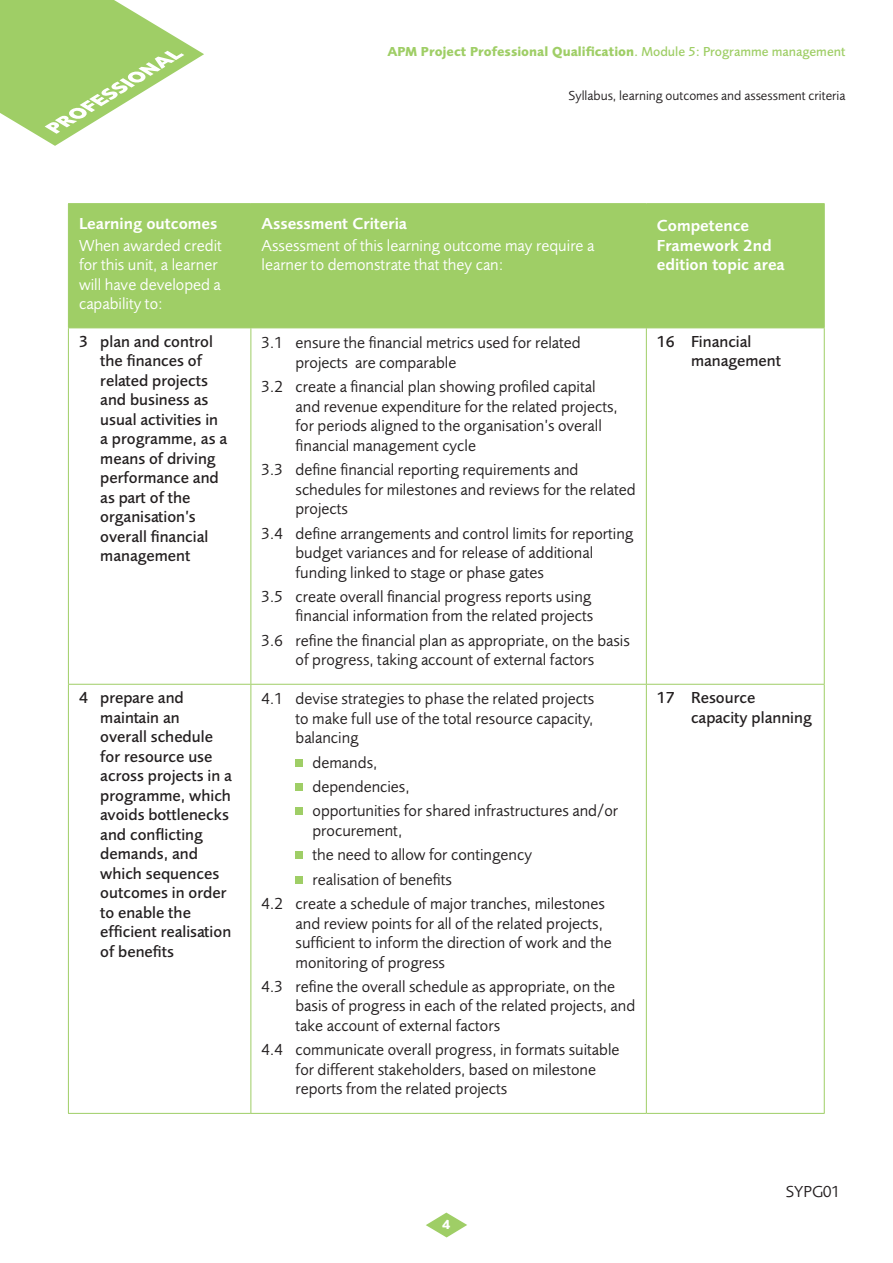
<style>
.page{position:relative;width:893px;height:1263px;background:#fff}
.page>*{position:absolute;margin:0;border:0;box-sizing:border-box;transform-origin:0 0}
.t1{font:16.5px/19.5px "Foundry Sans";color:#231f20}
.t2{font:500 16.5px/19.5px "Foundry Sans";color:#231f20}
.t3{font:16.5px/19.5px "Foundry Sans";color:#fff}
.t4{font:600 16.5px/19.5px "Foundry Sans";color:#fff}
.t5{font:700 13.5px "Foundry Sans";color:#9fce66}
.t6{font:13.5px "Foundry Sans";color:#231f20}
.t7{font:700 13.5px "Foundry Sans";color:#fff}
.s1{font-weight:500}
</style>
<div class="page">
<svg style="left:426px;top:1212px;width:41px;height:25px"></svg>
<svg style="left:0;top:0;width:204px;height:146px"></svg>
<div style="left:69px;top:204px;width:755px;height:123px;background:#9fce66"></div>
<hr style="left:68px;top:328px;width:1px;height:356px;background:#9fce66">
<hr style="left:250px;top:328px;width:1px;height:356px;background:#9fce66">
<hr style="left:646px;top:328px;width:1px;height:356px;background:#9fce66">
<hr style="left:824px;top:328px;width:1px;height:356px;background:#9fce66">
<hr style="left:68px;top:685px;width:1px;height:428px;background:#9fce66">
<hr style="left:68px;top:684px;width:183px;height:1px;background:#9fce66">
<hr style="left:68px;top:1113px;width:183px;height:1px;background:#9fce66">
<hr style="left:250px;top:685px;width:1px;height:428px;background:#9fce66">
<hr style="left:251px;top:684px;width:395px;height:1px;background:#9fce66">
<hr style="left:251px;top:1113px;width:395px;height:1px;background:#9fce66">
<hr style="left:646px;top:685px;width:1px;height:428px;background:#9fce66">
<hr style="left:646px;top:684px;width:179px;height:1px;background:#9fce66">
<hr style="left:824px;top:685px;width:1px;height:428px;background:#9fce66">
<hr style="left:646px;top:1113px;width:179px;height:1px;background:#9fce66">
<hr style="left:68px;top:203px;width:183px;height:1px;background:#9fce66">
<hr style="left:68px;top:204px;width:1px;height:123px;background:#9fce66">
<hr style="left:251px;top:203px;width:395px;height:1px;background:#9fce66">
<hr style="left:250px;top:204px;width:1px;height:123px;background:#9fce66">
<hr style="left:646px;top:203px;width:179px;height:1px;background:#9fce66">
<hr style="left:646px;top:204px;width:1px;height:123px;background:#9fce66">
<hr style="left:824px;top:204px;width:1px;height:123px;background:#9fce66">
<hr style="left:68px;top:327px;width:183px;height:1px;background:#9fce66">
<hr style="left:251px;top:327px;width:395px;height:1px;background:#9fce66">
<hr style="left:646px;top:327px;width:179px;height:1px;background:#9fce66">
<div style="left:296px;top:759px;width:7px;height:7px;background:#9fce66"></div>
<div style="left:296px;top:783px;width:7px;height:7px;background:#9fce66"></div>
<div style="left:296px;top:808px;width:7px;height:7px;background:#9fce66"></div>
<div style="left:296px;top:852px;width:7px;height:7px;background:#9fce66"></div>
<div style="left:296px;top:876px;width:7px;height:7px;background:#9fce66"></div>
<p class="t5" style="left:387px;top:44px;width:459px">APM Project Professional Qualification<span class="s1">. Module 5: Programme management</span></p>
<p class="t6" style="left:569px;top:87px;width:278px">Syllabus, learning outcomes and assessment criteria</p>
<p class="t4" style="left:79px;top:214px;width:140px">Learning outcomes</p>
<p class="t3" style="left:79px;top:235px;width:144px">When awarded credit for this unit, a learner will have developed a capability to:</p>
<p class="t4" style="left:261px;top:214px;width:147px">Assessment Criteria</p>
<p class="t3" style="left:261px;top:235px;width:334px">Assessment of this learning outcome may require a learner to demonstrate that they can:</p>
<p class="t4" style="left:657px;top:216px;width:129px">Competence<br>Framework 2nd edition topic area</p>
<p class="t2" style="left:100px;top:331px;width:128px;text-indent:-21px">3 plan and control the finances of related projects and business as usual activities in a programme, as a means of driving performance and as part of the organisation’s overall financial management</p>
<p class="t1" style="left:296px;top:333px;width:287px;text-indent:-34px">3.1 ensure the financial metrics used for related projects are comparable</p>
<p class="t1" style="left:296px;top:377px;width:324px;text-indent:-34px">3.2 create a financial plan showing profiled capital and revenue expenditure for the related projects, for periods aligned to the organisation’s overall financial management cycle</p>
<p class="t1" style="left:296px;top:460px;width:342px;text-indent:-34px">3.3 define financial reporting requirements and schedules for milestones and reviews for the related projects</p>
<p class="t1" style="left:296px;top:523px;width:339px;text-indent:-34px">3.4 define arrangements and control limits for reporting budget variances and for release of additional funding linked to stage or phase gates</p>
<p class="t1" style="left:261px;top:587px;width:333px;text-align:right">3.5 create overall financial progress reports using financial information from the related projects</p>
<p class="t1" style="left:261px;top:630px;width:370px;text-align:center">3.6 refine the financial plan as appropriate, on the basis of progress, taking account of external factors</p>
<p class="t2" style="left:100px;top:688px;width:133px;text-indent:-21px">4 prepare and maintain an<br>overall schedule for resource use across projects in a programme, which avoids bottlenecks and conflicting demands, and which sequences outcomes in order to enable the efficient realisation of benefits</p>
<p class="t1" style="left:296px;top:689px;width:300px;text-align:justify;text-indent:-34px">4.1 devise strategies to phase the related projects to make full use of the total resource capacity, balancing</p>
<p class="t1" style="left:313px;top:750px;width:307px;line-height:24.3px">demands,<br>dependencies,<br>opportunities for shared infrastructures and/or</p>
<p class="t1" style="left:313px;top:820px;width:91px">procurement,</p>
<p class="t1" style="left:313px;top:845px;width:221px">the need to allow for contingency</p>
<p class="t1" style="left:313px;top:869px;width:141px">realisation of benefits</p>
<p class="t1" style="left:261px;top:894px;width:345px">4.2 create a schedule of major tranches, milestones</p>
<p class="t1" style="left:296px;top:913px;width:318px">and review points for all of the related projects, sufficient to inform the direction of work and the monitoring of progress</p>
<p class="t1" style="left:296px;top:976px;width:341px;text-indent:-34px">4.3 refine the overall schedule as appropriate, on the basis of progress in each of the related projects, and take account of external factors</p>
<p class="t1" style="left:296px;top:1040px;width:326px;text-indent:-34px">4.4 communicate overall progress, in formats suitable for different stakeholders, based on milestone reports from the related projects</p>
<p class="t2" style="left:691px;top:332px;width:92px;text-indent:-34px">16 Financial management</p>
<p class="t2" style="left:691px;top:688px;width:122px;text-indent:-34px">17 Resource capacity planning</p>
<p class="t7" style="left:442px;top:1217px;width:10px">4</p>
<p class="t1" style="left:786px;top:1181px;width:56px">SYPG01</p>
</div>
